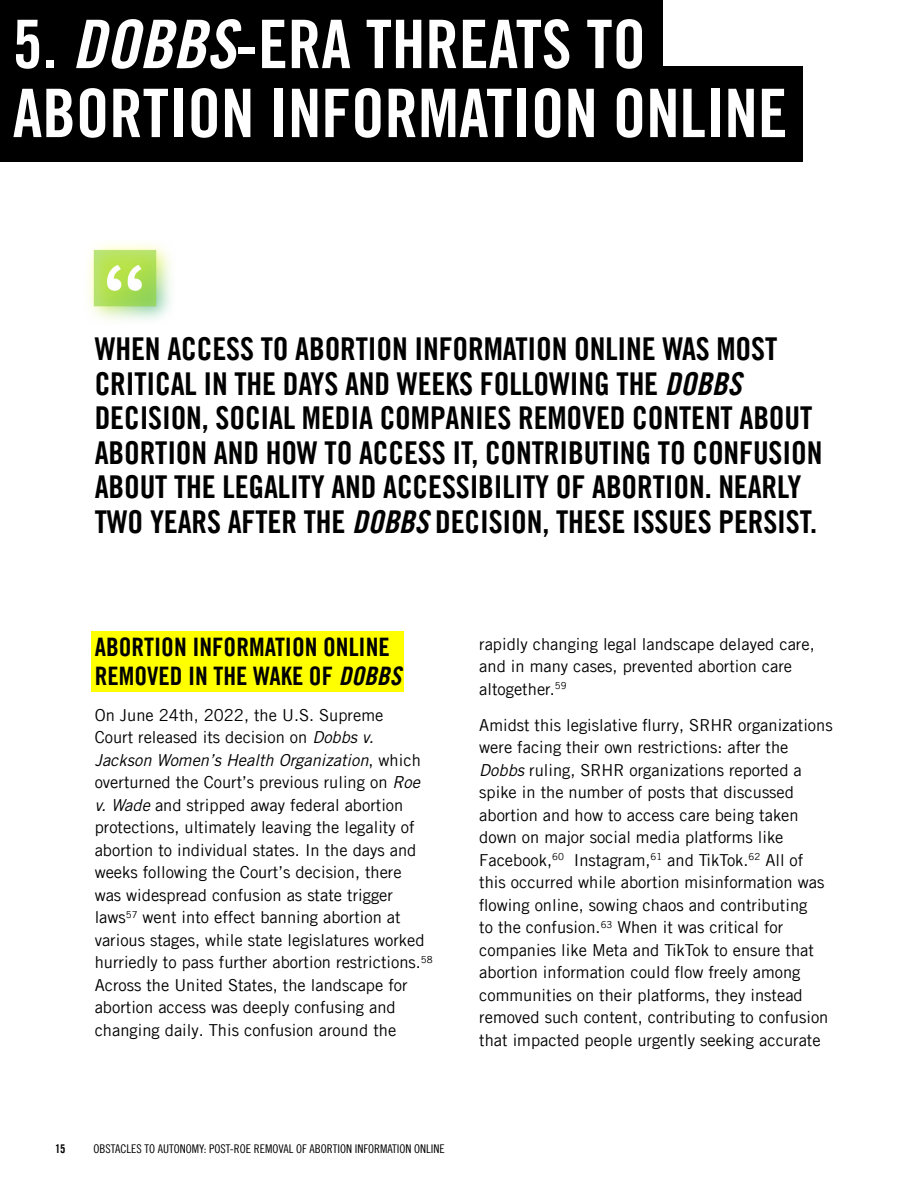
<style>
.page{position:relative;width:918px;height:1188px;background:#fff}
.page>*{position:absolute;margin:0;border:0;box-sizing:border-box;transform-origin:0 0}
.t1{font:66.9px/69px "Amnesty Trade Gothic Bd Cn 20";color:#fff}
.t2{font:31.5px/34.5px "Amnesty Trade Gothic Bd Cn 20";letter-spacing:-.005em;color:#000}
.t3{font:25.5px/28.5px "Amnesty Trade Gothic Bd Cn 20";color:#000}
.t4{font:16.5px/22.5px "Amnesty Trade Gothic";color:#000}
.t5{font:12px "Amnesty Trade Gothic Cn 18";color:#000}
.t6{font:12px "Amnesty Trade Gothic Bd Cn 20";color:#000}
.s1{font-family:"Amnesty Trade Gothic Bd Cn 20 Ob"}
.s2{font-style:italic}
</style>
<div class="page">
<div style="left:91px;top:631px;width:313px;height:61px;background:#ff0"></div>
<div style="left:0;top:0;width:662px;height:89px;background:#000"></div>
<div style="left:0;top:66px;width:802px;height:95px;background:#000"></div>
<img style="left:89px;top:244px;width:82px;height:76px">
<h1 class="t1" style="left:13px;top:9px;width:776px">5. <span class="s1">DOBBS</span>-ERA THREATS TO<br>ABORTION INFORMATION ONLINE</h1>
<p class="t2" style="left:95px;top:332px;width:729px">WHEN ACCESS TO ABORTION INFORMATION ONLINE WAS MOST CRITICAL IN THE DAYS AND WEEKS FOLLOWING THE <span class="s1">DOBBS </span>DECISION, SOCIAL MEDIA COMPANIES REMOVED CONTENT ABOUT ABORTION AND HOW TO ACCESS IT, CONTRIBUTING TO CONFUSION ABOUT THE LEGALITY AND ACCESSIBILITY OF ABORTION. NEARLY TWO YEARS AFTER THE <span class="s1">DOBBS</span> DECISION, THESE ISSUES PERSIST.</p>
<h3 class="t3" style="left:95px;top:633px;width:308px">ABORTION INFORMATION ONLINE<br>REMOVED IN THE WAKE OF <span class="s1">DOBBS</span></h3>
<p class="t4" style="left:95px;top:703px;width:340px">On June 24th, 2022, the U.S. Supreme<br>Court released its decision on <span class="s2">Dobbs v.<br>Jackson Women’s Health Organization</span>, which overturned the Court’s previous ruling on <span class="s2">Roe v. Wade</span> and stripped away federal abortion protections, ultimately leaving the legality of abortion to individual states. In the days and weeks following the Court’s decision, there<br>was widespread confusion as state trigger laws<sup>57</sup> went into effect banning abortion at various stages, while state legislatures worked hurriedly to pass further abortion restrictions.<sup>58<br></sup>Across the United States, the landscape for abortion access was deeply confusing and changing daily. This confusion around the</p>
<p class="t4" style="left:479px;top:632px;width:337px">rapidly changing legal landscape delayed care, and in many cases, prevented abortion care altogether.<sup>59</sup></p>
<p class="t4" style="left:479px;top:713px;width:355px">Amidst this legislative flurry, SRHR organizations were facing their own restrictions: after the <span class="s2">Dobbs</span> ruling, SRHR organizations reported a spike in the number of posts that discussed abortion and how to access care being taken down on major social media platforms like Facebook,<sup>60</sup> Instagram,<sup>61</sup> and TikTok.<sup>62</sup> All of this occurred while abortion misinformation was flowing online, sowing chaos and contributing<br>to the confusion.<sup>63</sup> When it was critical for companies like Meta and TikTok to ensure that abortion information could flow freely among communities on their platforms, they instead removed such content, contributing to confusion that impacted people urgently seeking accurate</p>
<p class="t6" style="left:55px;top:1142px;width:12px">15</p>
<p class="t5" style="left:94px;top:1142px;width:353px">OBSTACLES TO AUTONOMY: POST-ROE REMOVAL OF ABORTION INFORMATION ONLINE</p>
</div>
